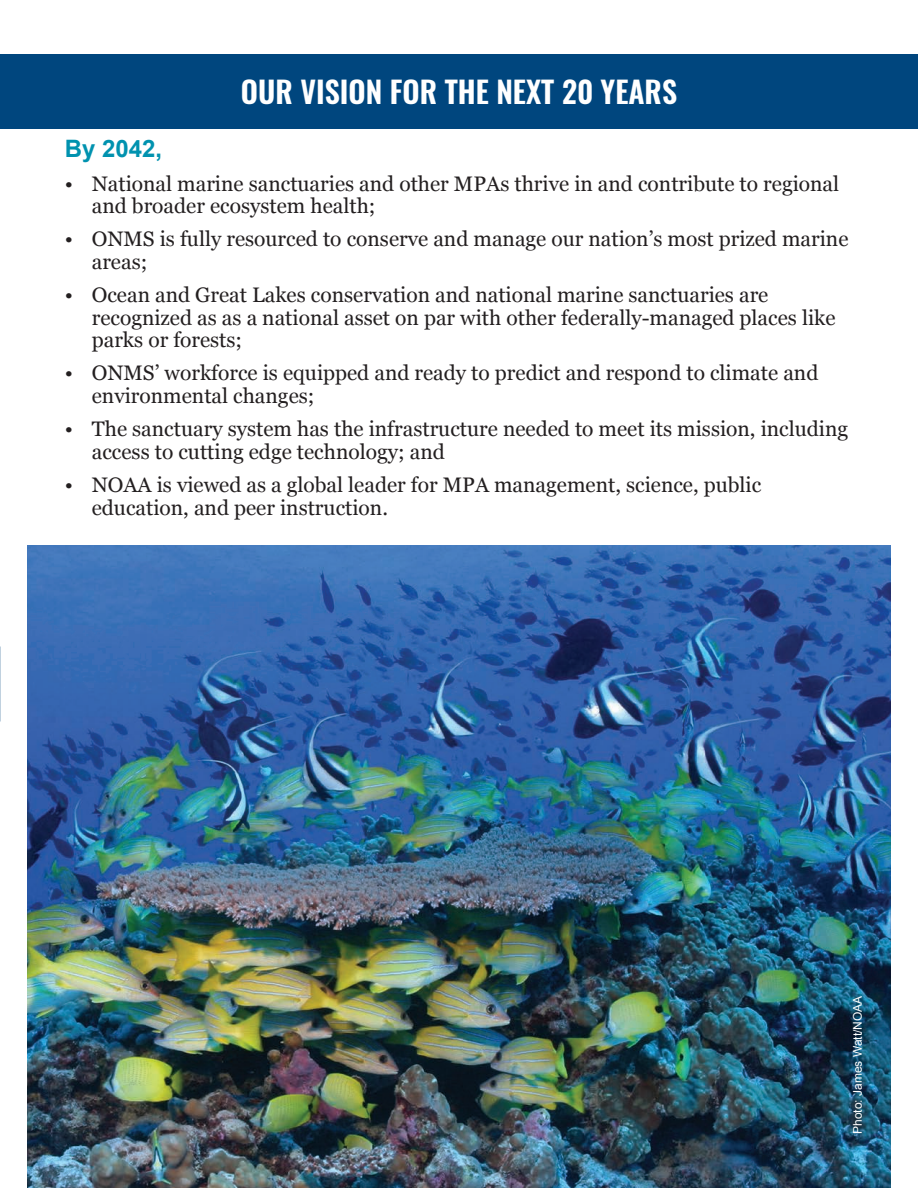
<style>
.page{position:relative;width:918px;height:1188px;background:#fff}
.page>*{position:absolute;margin:0;border:0;box-sizing:border-box;transform-origin:0 0}
.t1{font:600 30px "Oswald";color:#fff}
.t2{font:700 24px "Arial";color:#0092af}
.t3{font:21px/22.5px "Georgia";color:#231f20}
.t4{font:12px "Arial";color:#fff}
</style>
<div class="page">
<img style="left:27px;top:546px;width:864px;height:642px">
<div style="left:0;top:54px;width:918px;height:75px;background:#00467e"></div>
<h2 class="t1" style="left:241px;top:71px;width:438px">OUR VISION FOR THE NEXT 20 YEARS</h2>
<p class="t2" style="left:65px;top:133px;width:99px">By 2042,</p>
<p class="t3" style="left:92px;top:171px;width:749px;text-indent:-27px">• National marine sanctuaries and other MPAs thrive in and contribute to regional and broader ecosystem health;</p>
<p class="t3" style="left:92px;top:227px;width:758px;text-indent:-27px">• ONMS is fully resourced to conserve and manage our nation’s most prized marine areas;</p>
<p class="t3" style="left:92px;top:283px;width:745px;text-indent:-27px">• Ocean and Great Lakes conservation and national marine sanctuaries are recognized as as a national asset on par with other federally-managed places like parks or forests;</p>
<p class="t3" style="left:92px;top:361px;width:728px;text-indent:-27px">• ONMS’ workforce is equipped and ready to predict and respond to climate and environmental changes;</p>
<p class="t3" style="left:92px;top:417px;width:758px;text-indent:-27px">• The sanctuary system has the infrastructure needed to meet its mission, including access to cutting edge technology; and</p>
<p class="t3" style="left:92px;top:473px;width:671px;text-indent:-27px">• NOAA is viewed as a global leader for MPA management, science, public education, and peer instruction.</p>
<p class="t4" style="left:850px;top:1134px;width:140px;rotate:-90deg">Photo: James Watt/NOAA</p>
</div>
